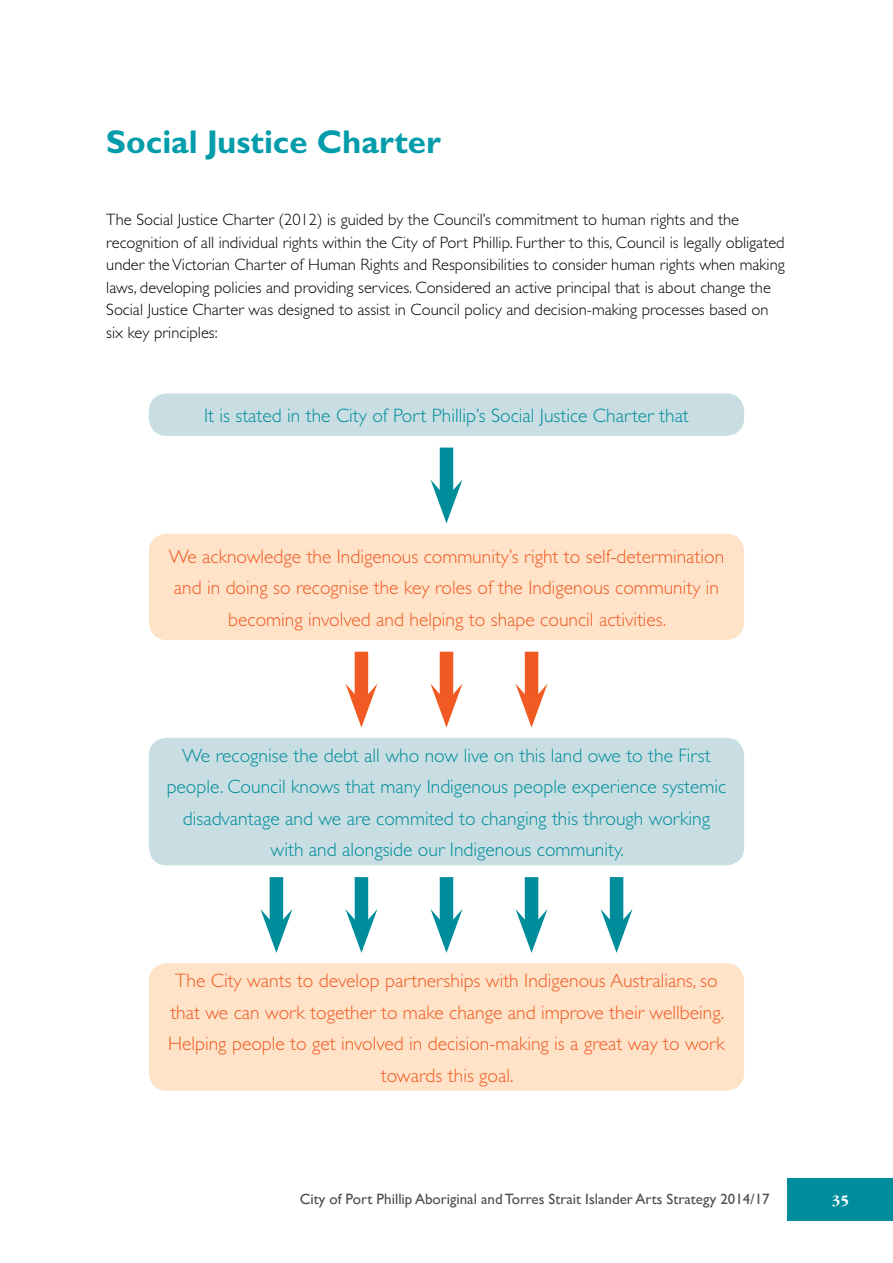
<style>
.page{position:relative;width:893px;height:1263px;background:#fff}
.page>*{position:absolute;margin:0;border:0;box-sizing:border-box;transform-origin:0 0}
.t1{font:700 33px "Gill Sans";color:#039caa}
.t2{font:300 19.5px/31.5px "Gill Sans";color:#f15a22;text-align:center}
.t3{font:300 19.5px/31.5px "Gill Sans";color:#008d9b;text-align:center}
.t4{font:300 16.5px/22.5px "Gill Sans";color:#000}
.t5{font:15px "Gill Sans";color:#4d4d4f}
.t6{font:700 15px "Garamond";color:#fff}
</style>
<div class="page">
<div style="left:149px;top:393px;width:595px;height:43px;background:#c9dee3;border-radius:18px"></div>
<div style="left:149px;top:534px;width:595px;height:106px;background:#fee3c9;border-radius:18px"></div>
<div style="left:149px;top:738px;width:595px;height:127px;background:#c9dee3;border-radius:18px"></div>
<div style="left:149px;top:963px;width:595px;height:128px;background:#fee3c9;border-radius:18px"></div>
<div style="left:440px;top:448px;width:13px;height:50px;background:#008d9b"></div>
<svg style="left:430px;top:479px;width:32px;height:44px"></svg>
<div style="left:440px;top:652px;width:13px;height:50px;background:#f15a22"></div>
<svg style="left:430px;top:684px;width:32px;height:43px"></svg>
<div style="left:525px;top:652px;width:13px;height:50px;background:#f15a22"></div>
<svg style="left:516px;top:684px;width:31px;height:43px"></svg>
<div style="left:355px;top:652px;width:13px;height:50px;background:#f15a22"></div>
<svg style="left:345px;top:684px;width:32px;height:43px"></svg>
<div style="left:440px;top:877px;width:13px;height:50px;background:#008d9b"></div>
<svg style="left:430px;top:909px;width:32px;height:44px"></svg>
<div style="left:525px;top:877px;width:13px;height:50px;background:#008d9b"></div>
<svg style="left:516px;top:909px;width:31px;height:44px"></svg>
<div style="left:610px;top:877px;width:13px;height:50px;background:#008d9b"></div>
<svg style="left:601px;top:909px;width:32px;height:44px"></svg>
<div style="left:355px;top:877px;width:13px;height:50px;background:#008d9b"></div>
<svg style="left:345px;top:909px;width:32px;height:44px"></svg>
<div style="left:270px;top:877px;width:13px;height:50px;background:#008d9b"></div>
<svg style="left:260px;top:909px;width:32px;height:44px"></svg>
<div style="left:787px;top:1178px;width:106px;height:42px;background:#008d9b"></div>
<h1 class="t1" style="left:106px;top:122px;width:336px">Social Justice Charter</h1>
<p class="t4" style="left:106px;top:209px;width:680px">The Social Justice Charter (2012) is guided by the Council’s commitment to human rights and the recognition of all individual rights within the City of Port Phillip. Further to this, Council is legally obligated under the Victorian Charter of Human Rights and Responsibilities to consider human rights when making laws, developing policies and providing services. Considered an active principal that is about change the Social Justice Charter was designed to assist in Council policy and decision-making processes based on six key principles:</p>
<p class="t3" style="left:204px;top:400px;width:486px">It is stated in the City of Port Phillip’s Social Justice Charter that</p>
<p class="t2" style="left:169px;top:541px;width:557px">We acknowledge the Indigenous community’s right to self-determination and in doing so recognise the key roles of the Indigenous community in becoming involved and helping to shape council activities.</p>
<p class="t3" style="left:167px;top:739px;width:561px">We recognise the debt all who now live on this land owe to the First people. Council knows that many Indigenous people experience systemic disadvantage and we are commited to changing this through working with and alongside our Indigenous community.</p>
<p class="t2" style="left:168px;top:965px;width:558px">The City wants to develop partnerships with Indigenous Australians, so that we can work together to make change and improve their wellbeing.<br>Helping people to get involved in decision-making is a great way to work towards this goal.</p>
<p class="t5" style="left:300px;top:1190px;width:471px">City of Port Phillip Aboriginal and Torres Strait Islander Arts Strategy 2014/17</p>
<p class="t6" style="left:832px;top:1192px;width:18px">35</p>
<p class="t5" style="left:353px;top:1191px;width:418px">Ci y of Port Ph ll p Aboriginal and Torres Strait Islande Arts Strategy</p>
</div>
